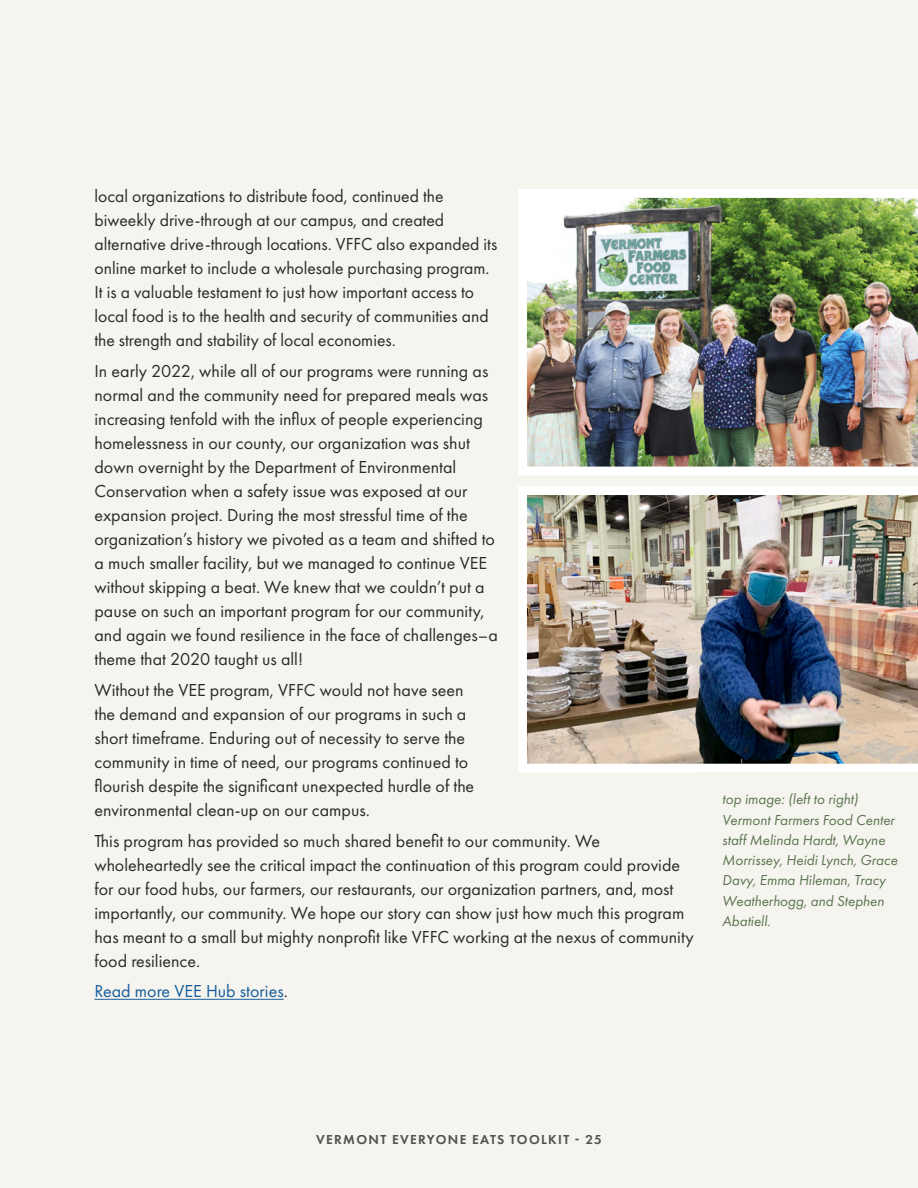
<style>
.page{position:relative;width:918px;height:1188px;background:#f6f4ee}
.page>*{position:absolute;margin:0;border:0;box-sizing:border-box;transform-origin:0 0}
.Body{font:18px/24px "Futura PT";color:#2a2a2c}
.Body-2{font:18px "Futura PT";color:#175d9e}
.Photo_Caption{font:italic 15px/20.2px "Futura PT";color:#5b7551}
.t1{font:600 13.5px "Futura PT";letter-spacing:.1em;color:#555556}
.s1{color:#2a2a2c}
</style>
<div class="page">
<hr style="left:94px;top:999px;width:190px;height:1px;background:#175d9e">
<img style="left:518px;top:189px;width:400px;height:286px">
<img style="left:518px;top:486px;width:400px;height:286px">
<p class="Body" style="left:94px;top:184px;width:404px">local organizations to distribute food, continued the biweekly drive-through at our campus, and created alternative drive-through locations. VFFC also expanded its online market to include a wholesale purchasing program.<br>It is a valuable testament to just how important access to local food is to the health and security of communities and the strength and stability of local economies.</p>
<p class="Body" style="left:94px;top:359px;width:405px">In early 2022, while all of our programs were running as normal and the community need for prepared meals was increasing tenfold with the influx of people experiencing homelessness in our county, our organization was shut down overnight by the Department of Environmental Conservation when a safety issue was exposed at our expansion project. During the most stressful time of the organization’s history we pivoted as a team and shifted to a much smaller facility, but we managed to continue VEE without skipping a beat. We knew that we couldn’t put a pause on such an important program for our community, and again we found resilience in the face of challenges–a theme that 2020 taught us all!</p>
<p class="Body" style="left:94px;top:678px;width:381px">Without the VEE program, VFFC would not have seen the demand and expansion of our programs in such a short timeframe. Enduring out of necessity to serve the community in time of need, our programs continued to flourish despite the significant unexpected hurdle of the environmental clean-up on our campus.</p>
<p class="Body" style="left:94px;top:829px;width:601px">This program has provided so much shared benefit to our community. We wholeheartedly see the critical impact the continuation of this program could provide for our food hubs, our farmers, our restaurants, our organization partners, and, most importantly, our community. We hope our story can show just how much this program has meant to a small but mighty nonprofit like VFFC working at the nexus of community food resilience.</p>
<p class="Body-2" style="left:94px;top:981px;width:195px">Read more VEE Hub stories<span class="s1">.</span></p>
<p class="Photo_Caption" style="left:722px;top:789px;width:177px">top image: (left to right)<br>Vermont Farmers Food Center staff Melinda Hardt, Wayne<br>Morrissey, Heidi Lynch, Grace<br>Davy, Emma Hileman, Tracy<br>Weatherhogg, and Stephen<br>Abatiell.</p>
<p class="t1" style="left:316px;top:1131px;width:287px">VERMONT EVERYONE EATS TOOLKIT - 25</p>
</div>
